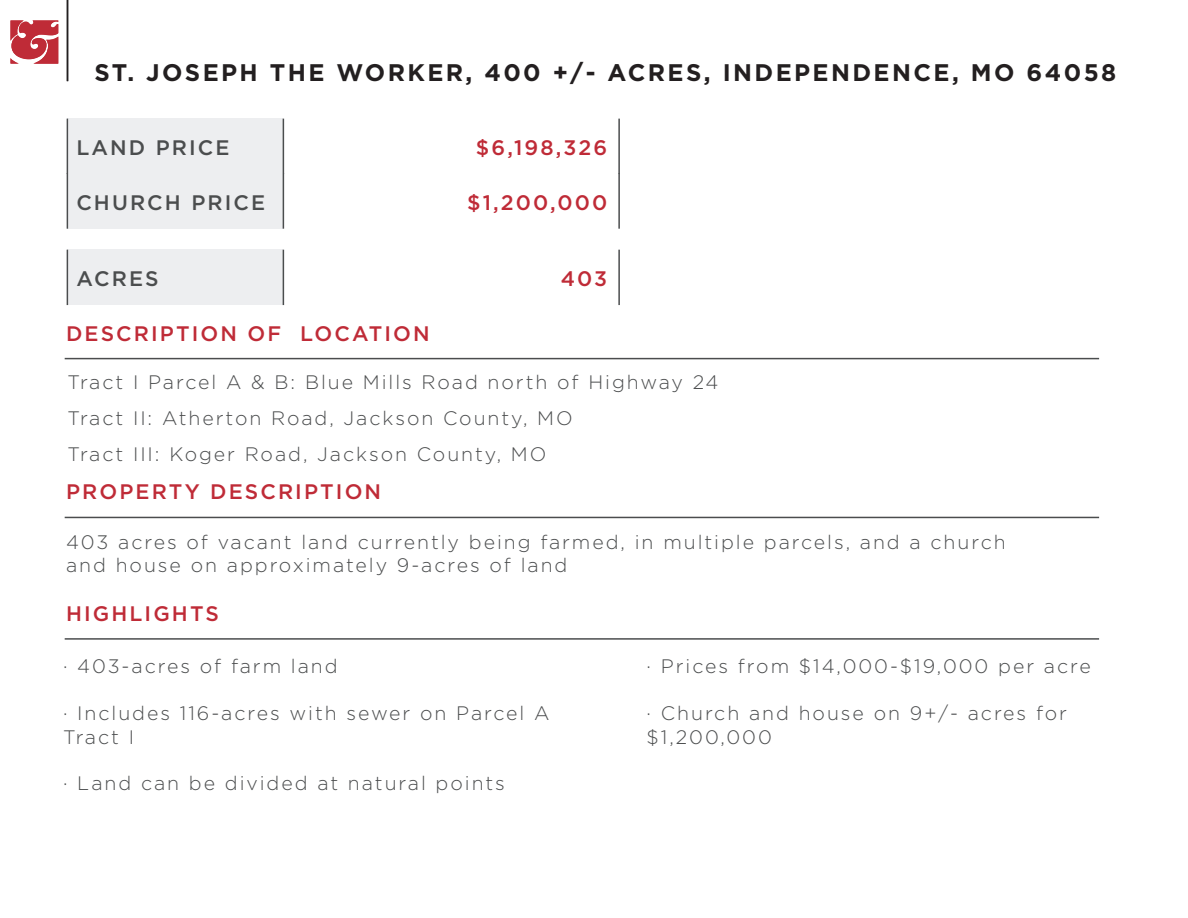
<style>
.page{position:relative;width:1188px;height:918px;background:#fff}
.page>*{position:absolute;margin:0;border:0;box-sizing:border-box;transform-origin:0 0}
.t1{font:700 24px "Gotham";letter-spacing:.1em;color:#231f20}
.t2{font:500 21px "Gotham";letter-spacing:.1em;color:#bf2b37}
.t3{font:500 21px "Gotham";letter-spacing:.1em;color:#4b4d4e}
.t4{font:300 19.5px/23.4px "Gotham";letter-spacing:.1em;color:#4b4d4e}
</style>
<div class="page">
<hr style="left:67px;top:0;width:1px;height:81px;background:#231f20">
<svg style="left:10px;top:20px;width:48px;height:44px"></svg>
<div style="left:67px;top:173px;width:216px;height:56px;background:#edeef0"></div>
<hr style="left:67px;top:173px;width:1px;height:56px;background:#4b4d4e">
<hr style="left:618px;top:173px;width:2px;height:56px;background:#4b4d4e">
<hr style="left:283px;top:173px;width:1px;height:56px;background:#4b4d4e">
<div style="left:67px;top:119px;width:216px;height:55px;background:#edeef0"></div>
<hr style="left:67px;top:119px;width:1px;height:55px;background:#4b4d4e">
<hr style="left:618px;top:119px;width:2px;height:55px;background:#4b4d4e">
<hr style="left:283px;top:119px;width:1px;height:55px;background:#4b4d4e">
<div style="left:67px;top:250px;width:216px;height:55px;background:#edeef0"></div>
<hr style="left:67px;top:250px;width:1px;height:55px;background:#4b4d4e">
<hr style="left:618px;top:250px;width:2px;height:55px;background:#4b4d4e">
<hr style="left:283px;top:250px;width:1px;height:55px;background:#4b4d4e">
<hr style="left:65px;top:358px;width:1034px;height:1px;background:#4b4d4e">
<hr style="left:65px;top:517px;width:1034px;height:1px;background:#4b4d4e">
<hr style="left:65px;top:638px;width:1034px;height:2px;background:#4b4d4e">
<p class="t1" style="left:94px;top:57px;width:1023px">ST. JOSEPH THE WORKER, 400 +/- ACRES, INDEPENDENCE, MO 64058</p>
<p class="t3" style="left:76px;top:134px;width:155px">LAND PRICE</p>
<p class="t2" style="left:476px;top:134px;width:133px">$6,198,326</p>
<p class="t3" style="left:76px;top:188px;width:190px">CHURCH PRICE</p>
<p class="t2" style="left:467px;top:188px;width:142px">$1,200,000</p>
<p class="t3" style="left:76px;top:265px;width:84px">ACRES</p>
<p class="t2" style="left:561px;top:265px;width:48px">403</p>
<p class="t2" style="left:66px;top:319px;width:365px">DESCRIPTION OF LOCATION</p>
<p class="t4" style="left:67px;top:363px;width:653px;line-height:36px">Tract I Parcel A &amp; B: Blue Mills Road north of Highway 24<br>Tract II: Atherton Road, Jackson County, MO<br>Tract III: Koger Road, Jackson County, MO</p>
<p class="t2" style="left:66px;top:478px;width:317px">PROPERTY DESCRIPTION</p>
<p class="t4" style="left:66px;top:530px;width:941px">403 acres of vacant land currently being farmed, in multiple parcels, and a church and house on approximately 9-acres of land</p>
<p class="t2" style="left:66px;top:600px;width:154px">HIGHLIGHTS</p>
<p class="t4" style="left:63px;top:654px;width:276px">· 403-acres of farm land</p>
<p class="t4" style="left:63px;top:701px;width:488px">· Includes 116-acres with sewer on Parcel A<br>Tract I</p>
<p class="t4" style="left:63px;top:771px;width:443px">· Land can be divided at natural points</p>
<p class="t4" style="left:647px;top:654px;width:446px">· Prices from $14,000-$19,000 per acre</p>
<p class="t4" style="left:647px;top:701px;width:422px">· Church and house on 9+/- acres for $1,200,000</p>
</div>
